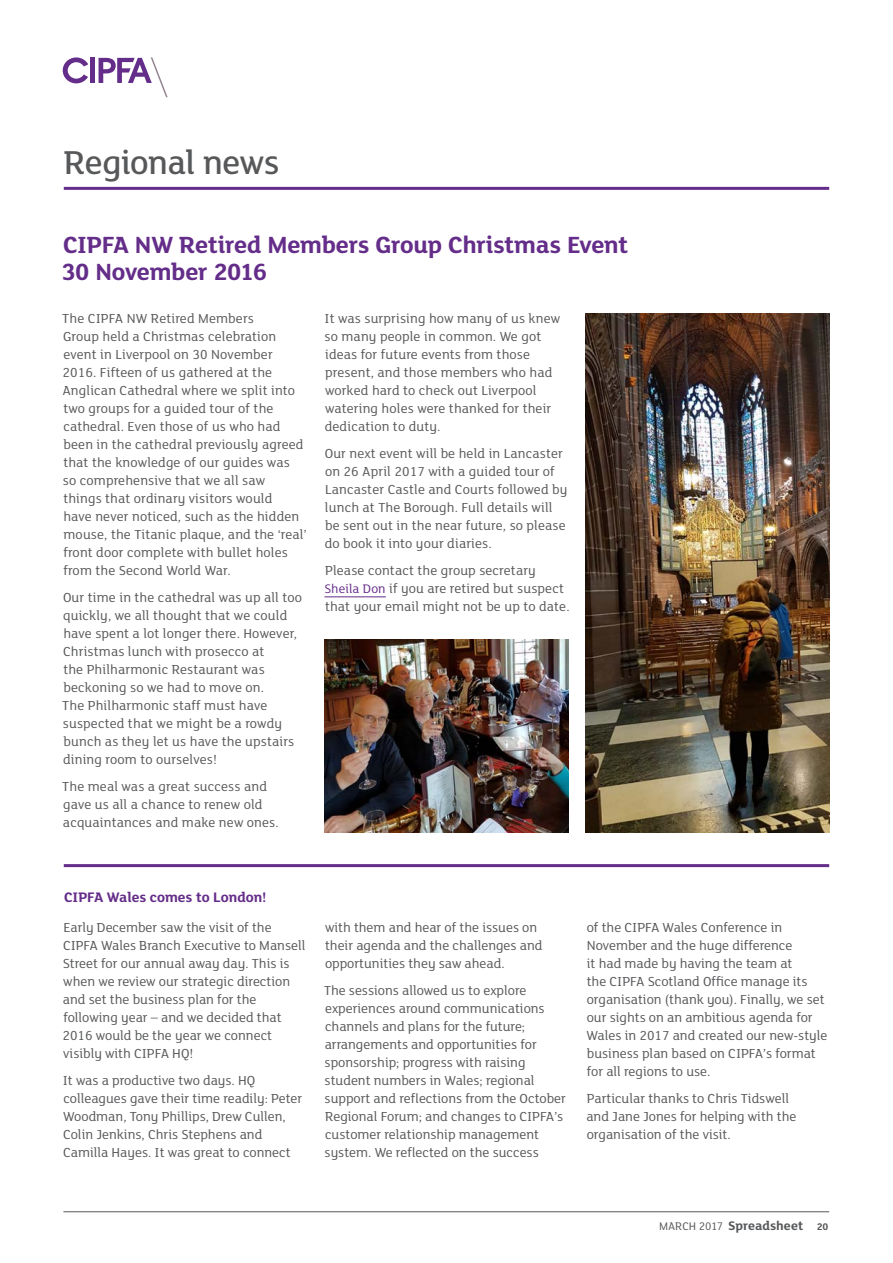
<style>
.page{position:relative;width:893px;height:1263px;background:#fff}
.page>*{position:absolute;margin:0;border:0;box-sizing:border-box;transform-origin:0 0}
.PAGE_TITLE{font:500 36px "FS Lola";letter-spacing:-.015em;color:#57585a}
.t1{font:700 25.5px/27px "FS Lola";letter-spacing:-.01em;color:#642d89}
.t2{font:700 15px "FS Lola";color:#642d89}
.t3{font:14.25px/18px "FS Lola";color:#57585a}
.t4{font:700 13.5px "FS Lola";letter-spacing:.005em;color:#57585a}
.s1{font-size:13.5px;color:#642d89}
.s2{font-weight:400;font-size:12px}
.s3{font-size:10.5px}
</style>
<div class="page">
<hr style="left:63px;top:1211px;width:766px;height:1px;background:#57585a">
<div style="left:90px;top:58px;width:5px;height:25px;background:#642d89"></div>
<svg style="left:99px;top:57px;width:69px;height:40px"></svg>
<svg style="left:63px;top:57px;width:25px;height:26px"></svg>
<hr style="left:64px;top:187px;width:765px;height:3px;background:#642d89">
<hr style="left:324px;top:596px;width:62px;height:1px;background:#642d89">
<img style="left:325px;top:640px;width:243px;height:192px">
<img style="left:586px;top:313px;width:243px;height:519px">
<hr style="left:64px;top:864px;width:765px;height:3px;background:#642d89">
<p class="PAGE_TITLE" style="left:64px;top:139px;width:217px">Regional news</p>
<p class="t1" style="left:62px;top:230px;width:568px">CIPFA NW Retired Members Group Christmas Event<br>30 November 2016</p>
<p class="t3" style="left:62px;top:309px;width:246px">The CIPFA NW Retired Members<br>Group held a Christmas celebration event in Liverpool on 30 November 2016. Fifteen of us gathered at the Anglican Cathedral where we split into two groups for a guided tour of the cathedral. Even those of us who had been in the cathedral previously agreed that the knowledge of our guides was<br>so comprehensive that we all saw<br>things that ordinary visitors would<br>have never noticed, such as the hidden mouse, the Titanic plaque, and the ‘real’ front door complete with bullet holes from the Second World War.</p>
<p class="t3" style="left:62px;top:588px;width:241px">Our time in the cathedral was up all too quickly, we all thought that we could have spent a lot longer there. However, Christmas lunch with prosecco at<br>the Philharmonic Restaurant was beckoning so we had to move on.<br>The Philharmonic staff must have suspected that we might be a rowdy bunch as they let us have the upstairs dining room to ourselves!</p>
<p class="t3" style="left:62px;top:777px;width:218px">The meal was a great success and gave us all a chance to renew old acquaintances and make new ones.</p>
<p class="t3" style="left:325px;top:309px;width:237px">It was surprising how many of us knew so many people in common. We got ideas for future events from those present, and those members who had worked hard to check out Liverpool watering holes were thanked for their dedication to duty.</p>
<p class="t3" style="left:325px;top:444px;width:244px">Our next event will be held in Lancaster on 26 April 2017 with a guided tour of Lancaster Castle and Courts followed by lunch at The Borough. Full details will be sent out in the near future, so please do book it into your diaries.</p>
<p class="t3" style="left:324px;top:561px;width:247px">Please contact the group secretary<br><span class="s1">Sheila Don</span> if you are retired but suspect that your email might not be up to date.</p>
<p class="t2" style="left:64px;top:886px;width:204px">CIPFA Wales comes to London!</p>
<p class="t3" style="left:63px;top:917px;width:244px">Early December saw the visit of the CIPFA Wales Branch Executive to Mansell Street for our annual away day. This is when we review our strategic direction and set the business plan for the following year – and we decided that 2016 would be the year we connect visibly with CIPFA HQ!</p>
<p class="t3" style="left:63px;top:1070px;width:241px">It was a productive two days. HQ colleagues gave their time readily: Peter Woodman, Tony Phillips, Drew Cullen, Colin Jenkins, Chris Stephens and Camilla Hayes. It was great to connect</p>
<p class="t3" style="left:325px;top:917px;width:219px">with them and hear of the issues on their agenda and the challenges and opportunities they saw ahead.</p>
<p class="t3" style="left:324px;top:980px;width:243px">The sessions allowed us to explore experiences around communications channels and plans for the future; arrangements and opportunities for sponsorship; progress with raising student numbers in Wales; regional support and reflections from the October Regional Forum; and changes to CIPFA’s customer relationship management system. We reflected on the success</p>
<p class="t3" style="left:587px;top:917px;width:242px">of the CIPFA Wales Conference in November and the huge difference<br>it had made by having the team at<br>the CIPFA Scotland Office manage its organisation (thank you). Finally, we set our sights on an ambitious agenda for Wales in 2017 and created our new-style business plan based on CIPFA’s format for all regions to use.</p>
<p class="t3" style="left:586px;top:1088px;width:212px">Particular thanks to Chris Tidswell and Jane Jones for helping with the organisation of the visit.</p>
<p class="t4" style="left:659px;top:1216px;width:171px"><span class="s2">MARCH 2017</span> Spreadsheet <span class="s3">20</span></p>
</div>
